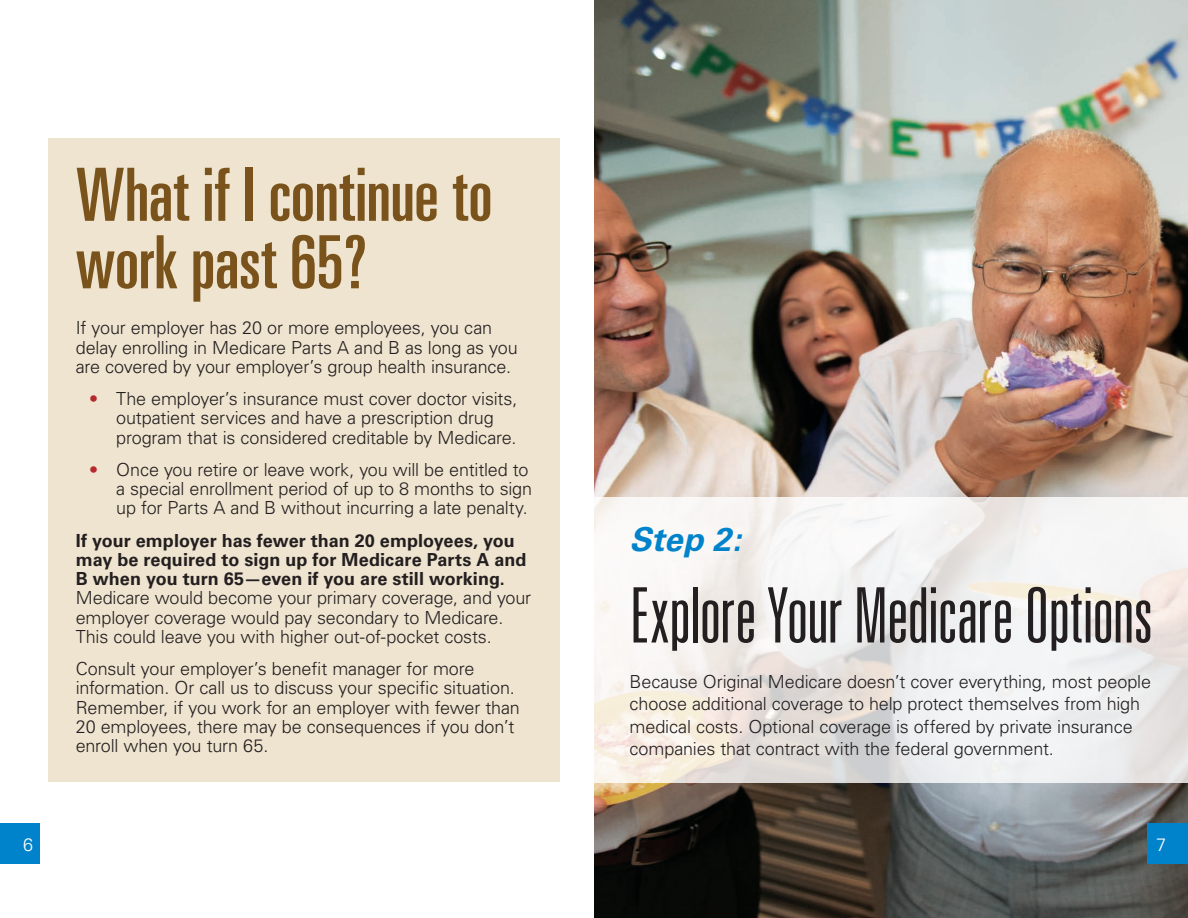
<style>
.page{position:relative;width:1188px;height:918px;background:#fff}
.page>*{position:absolute;margin:0;border:0;box-sizing:border-box;transform-origin:0 0}
.t1{font:300 ultra-condensed 76.5px "Univers";letter-spacing:-.01em;color:#231f20}
.t2{font:ultra-condensed 73.5px/67.5px "Univers";letter-spacing:-.005em;color:#79531b}
.t3{font:italic 700 33px "Univers";color:#0083ca}
.t4{font:300 18px/19.2px "Univers";letter-spacing:-.01em;color:#231f20}
.t5{font:300 18px "Univers";color:#fff}
.s1{font-weight:900;color:#b6282d}
.s2{font-weight:700}
</style>
<div class="page">
<img style="left:594px;top:0;width:594px;height:918px">
<div style="left:0;top:824px;width:40px;height:40px;background:#0083ca"></div>
<div style="left:1148px;top:824px;width:40px;height:40px;background:#0083ca"></div>
<div style="left:49px;top:139px;width:511px;height:643px;background:#efe4cf"></div>
<svg style="left:594px;top:497px;width:594px;height:285px;fill:#f2f1f1"></svg>
<p class="t2" style="left:76px;top:161px;width:418px">What if I continue to work past 65?</p>
<p class="t4" style="left:76px;top:318px;width:444px">If your employer has 20 or more employees, you can delay enrolling in Medicare Parts A and B as long as you are covered by your employer’s group health insurance.</p>
<p class="t4" style="left:116px;top:389px;width:403px;text-indent:-27px"><span class="s1">•</span> The employer’s insurance must cover doctor visits, outpatient services and have a prescription drug program that is considered creditable by Medicare.</p>
<p class="t4" style="left:116px;top:460px;width:417px;text-indent:-27px"><span class="s1">•</span> Once you retire or leave work, you will be entitled to a special enrollment period of up to 8 months to sign up for Parts A and B without incurring a late penalty.</p>
<p class="t4" style="left:76px;top:531px;width:457px"><span class="s2">If your employer has fewer than 20 employees, you may be required to sign up for Medicare Parts A and B when you turn 65—even if you are still working.<br></span>Medicare would become your primary coverage, and your employer coverage would pay secondary to Medicare.<br>This could leave you with higher out-of-pocket costs.</p>
<p class="t4" style="left:76px;top:659px;width:446px">Consult your employer’s benefit manager for more information. Or call us to discuss your specific situation.<br>Remember, if you work for an employer with fewer than 20 employees, there may be consequences if you don’t enroll when you turn 65.</p>
<p class="t3" style="left:630px;top:520px;width:113px">Step 2:</p>
<p class="t1" style="left:630px;top:576px;width:525px">Explore Your Medicare Options</p>
<p class="t4" style="left:630px;top:670px;width:523px;line-height:22.5px">Because Original Medicare doesn’t cover everything, most people choose additional coverage to help protect themselves from high medical costs. Optional coverage is offered by private insurance companies that contract with the federal government.</p>
<p class="t5" style="left:23px;top:834px;width:12px">6</p>
<p class="t5" style="left:1156px;top:834px;width:12px">7</p>
</div>
